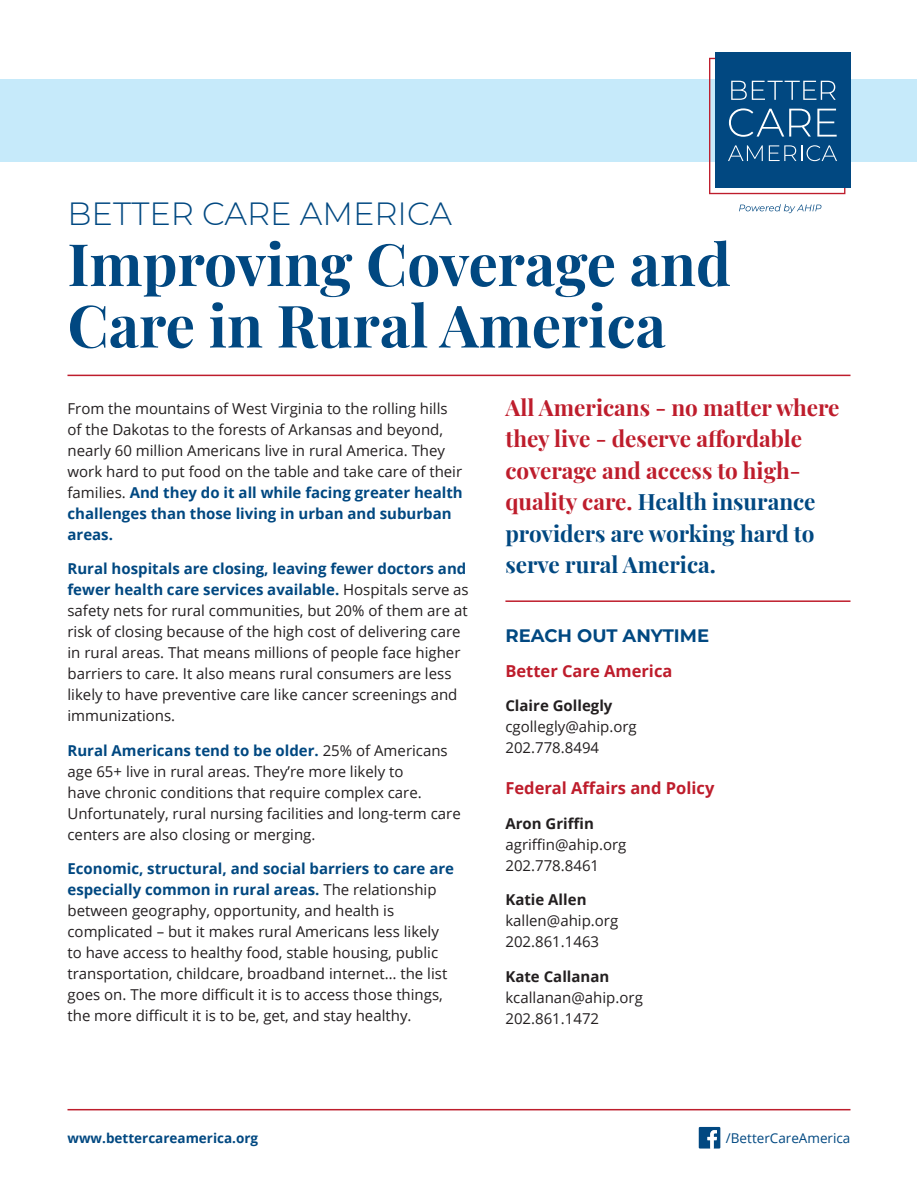
<style>
.page{position:relative;width:918px;height:1188px;background:#fff}
.page>*{position:absolute;margin:0;border:0;box-sizing:border-box;transform-origin:0 0}
.t1{font:700 58.5px/61.5px "Playfair Display";color:#014881}
.Subtitle{font:300 32.1px "Montserrat";color:#014881}
.Callout-Red{font:700 22.5px/31.5px "Playfair Display";color:#be1d2c}
.Heading_1{font:700 18px "Montserrat";color:#014881}
.Heading_2{font:700 16.5px "Open Sans";color:#be1d2c}
.Contact-_Info{font:15px/21px "Open Sans";color:#231f20}
.Contact-_Name{font:700 15px "Open Sans";color:#231f20}
.t2{font:700 13.5px "Open Sans";color:#014881}
.t3{font:13.5px "Open Sans";color:#014881}
.s1{font-weight:700;color:#014881}
.s2{color:#014881}
</style>
<div class="page">
<svg style="left:699px;top:1127px;width:21px;height:22px"></svg>
<hr style="left:68px;top:1109px;width:782px;height:1px;background:#be1d2c">
<div style="left:1px;top:80px;width:916px;height:82px;background:#c6eafa"></div>
<div style="left:715px;top:53px;width:135px;height:135px;background:#014881"></div>
<svg style="left:709px;top:58px;width:136px;height:136px"></svg>
<svg style="left:739px;top:204px;width:82px;height:9px"></svg>
<hr style="left:68px;top:375px;width:782px;height:1px;background:#be1d2c">
<hr style="left:505px;top:600px;width:345px;height:2px;background:#be1d2c">
<p class="Subtitle" style="left:68px;top:191px;width:386px">BETTER CARE AMERICA</p>
<p class="t1" style="left:68px;top:228px;width:665px">Improving Coverage and<br>Care in Rural America</p>
<p class="Contact-_Info" style="left:68px;top:397px;width:397px">From the mountains of West Virginia to the rolling hills of the Dakotas to the forests of Arkansas and beyond, nearly 60 million Americans live in rural America. They work hard to put food on the table and take care of their families. <span class="s1">And they do it all while facing greater health challenges than those living in urban and suburban areas.</span></p>
<p class="Contact-_Info" style="left:68px;top:558px;width:403px"><span class="s1">Rural hospitals are closing, leaving fewer doctors and fewer health care services available.</span> Hospitals serve as safety nets for rural communities, but 20% of them are at risk of closing because of the high cost of delivering care in rural areas. That means millions of people face higher barriers to care. It also means rural consumers are less likely to have preventive care like cancer screenings and immunizations.</p>
<p class="Contact-_Info" style="left:68px;top:739px;width:395px"><span class="s1">Rural Americans tend to be older.</span> 25% of Americans age 65+ live in rural areas. They’re more likely to<br>have chronic conditions that require complex care.<br>Unfortunately, rural nursing facilities and long-term care centers are also closing or merging.</p>
<p class="Contact-_Info" style="left:68px;top:858px;width:388px"><span class="s1">Economic, structural, and social barriers to care are especially common in rural areas.</span> The relationship between geography, opportunity, and health is complicated – but it makes rural Americans less likely to have access to healthy food, stable housing, public transportation, childcare, broadband internet… the list goes on. The more difficult it is to access those things, the more difficult it is to be, get, and stay healthy.</p>
<p class="Callout-Red" style="left:505px;top:390px;width:336px">All Americans - no matter where they live - deserve affordable coverage and access to high&shy;quality care. <span class="s2">Health insurance providers are working hard to serve rural America.</span></p>
<p class="Heading_1" style="left:505px;top:623px;width:205px">REACH OUT ANYTIME</p>
<p class="Heading_2" style="left:505px;top:659px;width:169px">Better Care America</p>
<p class="Contact-_Name" style="left:505px;top:695px;width:109px">Claire Gollegly</p>
<p class="Contact-_Info" style="left:505px;top:716px;width:133px">cgollegly@ahip.org</p>
<p class="Contact-_Info" style="left:505px;top:737px;width:95px">202.778.8494</p>
<p class="Heading_2" style="left:505px;top:777px;width:210px">Federal Affairs and Policy</p>
<p class="Contact-_Name" style="left:505px;top:813px;width:90px">Aron Griffin</p>
<p class="Contact-_Info" style="left:505px;top:834px;width:123px">agriffin@ahip.org</p>
<p class="Contact-_Info" style="left:505px;top:855px;width:95px">202.778.8461</p>
<p class="Contact-_Name" style="left:505px;top:889px;width:83px">Katie Allen</p>
<p class="Contact-_Info" style="left:505px;top:910px;width:114px">kallen@ahip.org</p>
<p class="Contact-_Info" style="left:505px;top:931px;width:95px">202.861.1463</p>
<p class="Contact-_Name" style="left:505px;top:966px;width:105px">Kate Callanan</p>
<p class="Contact-_Info" style="left:505px;top:987px;width:139px">kcallanan@ahip.org</p>
<p class="Contact-_Info" style="left:505px;top:1008px;width:95px">202.861.1472</p>
<p class="t2" style="left:68px;top:1128px;width:192px">www.bettercareamerica.org</p>
<p class="t3" style="left:726px;top:1129px;width:126px">/BetterCareAmerica</p>
</div>
